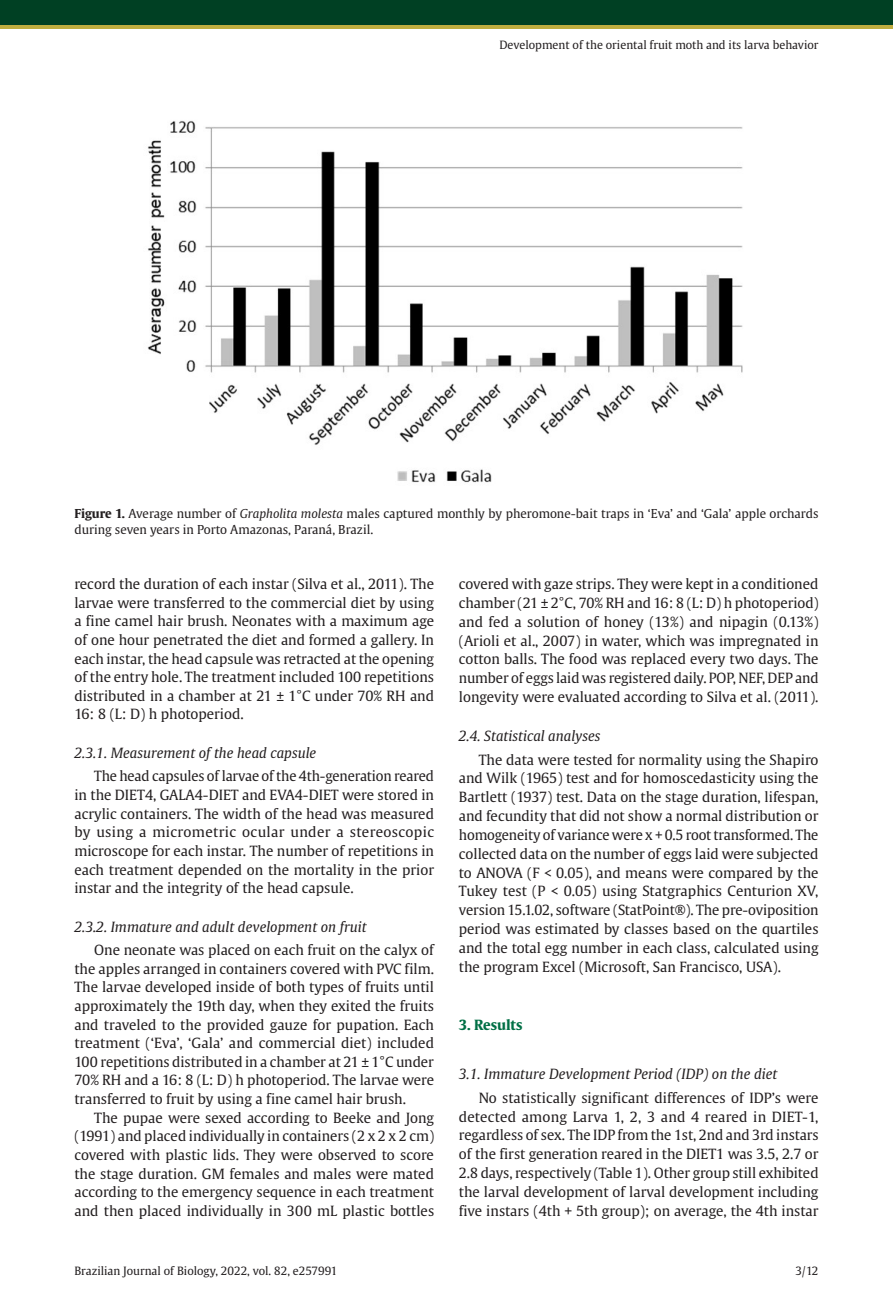
<style>
.page{position:relative;width:893px;height:1315px;background:#fff}
.page>*{position:absolute;margin:0;border:0;box-sizing:border-box;transform-origin:0 0}
.Paragraph{font:14px/18.6px "Gulliver";color:#231f20;text-align:justify}
.Heading3{font:italic 14px "Gulliver";color:#231f20}
.Heading2{font:italic 14px "Gulliver";color:#231f20}
.Heading1{font:700 14px "Gulliver";color:#006f45}
.FigureCaption{font:12.25px/16.6px "Gulliver";color:#231f20}
.t1{font:11.38px "Gulliver";color:#231f20}
.s1{font-weight:700}
.s2{font-style:italic}
</style>
<div class="page">
<div style="left:0;top:12px;width:893px;height:17px;background:#bfad40"></div>
<div style="left:0;top:0;width:893px;height:25px;background:#004023"></div>
<img style="left:147px;top:121px;width:596px;height:362px">
<p class="t1" style="left:499px;top:37px;width:321px">Development of the oriental fruit moth and its larva behavior</p>
<p class="FigureCaption" style="left:74px;top:505px;width:746px"><span class="s1">Figure 1.</span> Average number of <span class="s2">Grapholita molesta</span> males captured monthly by pheromone-bait traps in ‘Eva’ and ‘Gala’ apple orchards during seven years in Porto Amazonas, Paraná, Brazil.</p>
<p class="Paragraph" style="left:74px;top:575px;width:361px">record the duration of each instar (Silva et al., 2011). The larvae were transferred to the commercial diet by using a fine camel hair brush. Neonates with a maximum age of one hour penetrated the diet and formed a gallery. In each instar, the head capsule was retracted at the opening of the entry hole. The treatment included 100 repetitions distributed in a chamber at 21 ± 1°C under 70% RH and 16: 8 (L: D) h photoperiod.</p>
<p class="Heading3" style="left:74px;top:744px;width:243px">2.3.1. Measurement of the head capsule</p>
<p class="Paragraph" style="left:74px;top:767px;width:361px;text-indent:20px">The head capsules of larvae of the 4th-generation reared in the DIET4, GALA4-DIET and EVA4-DIET were stored in acrylic containers. The width of the head was measured by using a micrometric ocular under a stereoscopic microscope for each instar. The number of repetitions in each treatment depended on the mortality in the prior instar and the integrity of the head capsule.</p>
<p class="Heading3" style="left:74px;top:918px;width:294px">2.3.2. Immature and adult development on fruit</p>
<p class="Paragraph" style="left:74px;top:940px;width:361px;text-indent:20px">One neonate was placed on each fruit on the calyx of the apples arranged in containers covered with PVC film.<br>The larvae developed inside of both types of fruits until approximately the 19th day, when they exited the fruits and traveled to the provided gauze for pupation. Each treatment (‘Eva’, ‘Gala’ and commercial diet) included 100 repetitions distributed in a chamber at 21 ± 1°C under 70% RH and a 16: 8 (L: D) h photoperiod. The larvae were transferred to fruit by using a fine camel hair brush.</p>
<p class="Paragraph" style="left:74px;top:1108px;width:361px;text-indent:20px">The pupae were sexed according to Beeke and Jong (1991) and placed individually in containers (2 x 2 x 2 cm) covered with plastic lids. They were observed to score the stage duration. GM females and males were mated according to the emergency sequence in each treatment and then placed individually in 300 mL plastic bottles</p>
<p class="Paragraph" style="left:459px;top:574px;width:361px">covered with gaze strips. They were kept in a conditioned chamber (21 ± 2°C, 70% RH and 16: 8 (L: D) h photoperiod) and fed a solution of honey (13%) and nipagin (0.13%) (Arioli et al., 2007) in water, which was impregnated in cotton balls. The food was replaced every two days. The number of eggs laid was registered daily. POP, NEF, DEP and longevity were evaluated according to Silva et al. (2011).</p>
<p class="Heading2" style="left:459px;top:727px;width:143px">2.4. Statistical analyses</p>
<p class="Paragraph" style="left:459px;top:750px;width:361px;text-indent:20px">The data were tested for normality using the Shapiro and Wilk (1965) test and for homoscedasticity using the Bartlett (1937) test. Data on the stage duration, lifespan, and fecundity that did not show a normal distribution or homogeneity of variance were x + 0.5 root transformed. The collected data on the number of eggs laid were subjected to ANOVA (F &lt; 0.05), and means were compared by the Tukey test (P &lt; 0.05) using Statgraphics Centurion XV, version 15.1.02, software (StatPoint®). The pre-oviposition period was estimated by classes based on the quartiles and the total egg number in each class, calculated using the program Excel (Microsoft, San Francisco, USA).</p>
<p class="Heading1" style="left:459px;top:1016px;width:65px">3. Results</p>
<p class="Heading2" style="left:459px;top:1065px;width:320px">3.1. Immature Development Period (IDP) on the diet</p>
<p class="Paragraph" style="left:459px;top:1088px;width:361px;text-indent:20px">No statistically significant differences of IDP’s were detected among Larva 1, 2, 3 and 4 reared in DIET-1, regardless of sex. The IDP from the 1st, 2nd and 3rd instars of the first generation reared in the DIET1 was 3.5, 2.7 or 2.8 days, respectively (Table 1). Other group still exhibited the larval development of larval development including five instars (4th + 5th group); on average, the 4th instar</p>
<p class="t1" style="left:74px;top:1264px;width:265px">Brazilian Journal of Biology, 2022, vol. 82, e257991</p>
<p class="t1" style="left:795px;top:1264px;width:25px">3/12</p>
</div>
